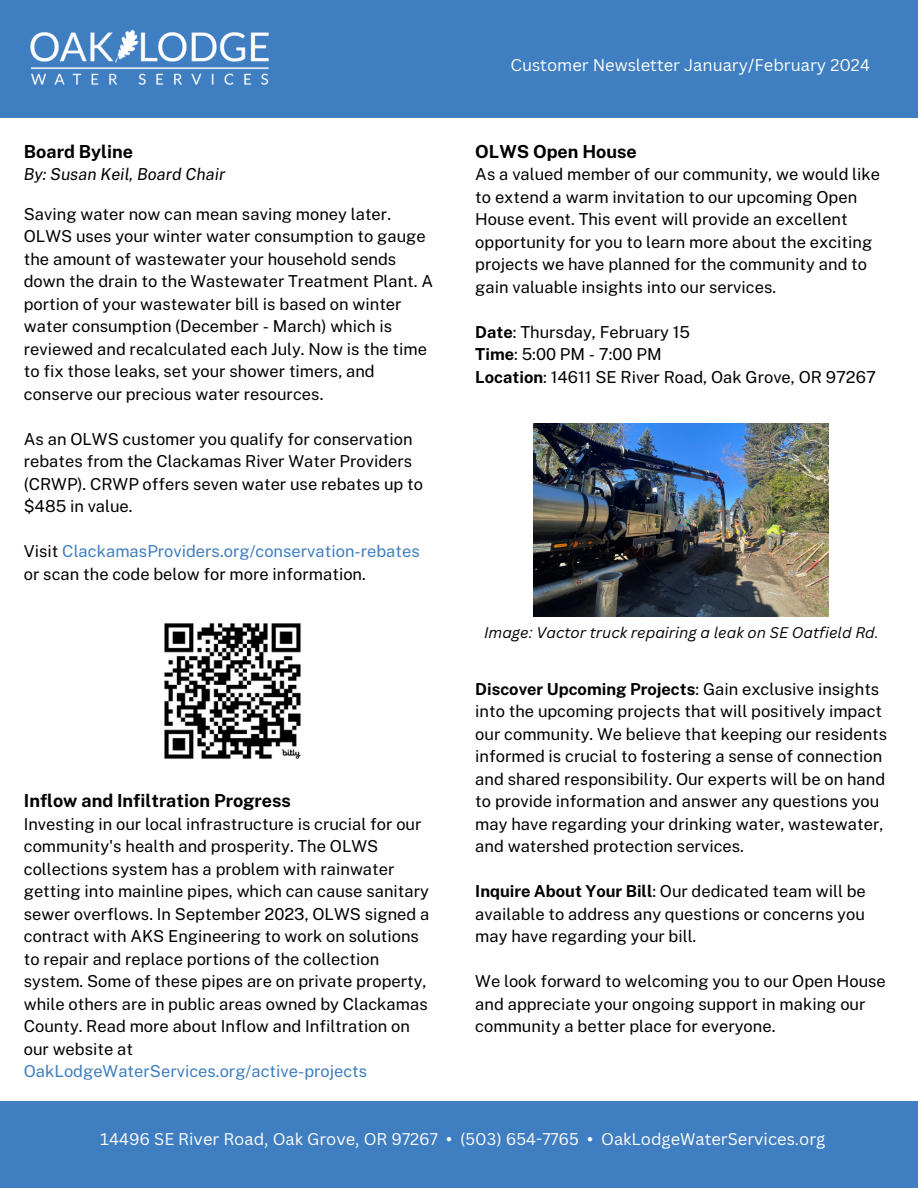
<style>
.page{position:relative;width:918px;height:1188px;background:#fff}
.page>*{position:absolute;margin:0;border:0;box-sizing:border-box;transform-origin:0 0}
.t1{font:700 18px "Public Sans";color:#000}
.t2{font:16.5px/22.5px "Public Sans";color:#000}
.t3{font:16.5px/22.5px "Public Sans";color:#3f7ec1}
.t4{font:16.5px "Canva Sans";color:#fefefe}
.t5{font:italic 16.5px "Public Sans";color:#000}
.t6{font:italic 15px "Canva Sans";color:#000}
.s1{color:#000}
.s2{font-weight:700}
</style>
<div class="page">
<div style="left:0;top:0;width:918px;height:118px;background:#3f7ec1"></div>
<img style="left:30px;top:29px;width:239px;height:56px">
<div style="left:0;top:1101px;width:918px;height:87px;background:#3f7ec1"></div>
<img style="left:164px;top:623px;width:137px;height:136px">
<img style="left:534px;top:424px;width:295px;height:193px">
<p class="t1" style="left:24px;top:141px;width:111px">Board Byline</p>
<p class="t5" style="left:24px;top:164px;width:203px">By: Susan Keil, Board Chair</p>
<p class="t2" style="left:24px;top:202px;width:411px">Saving water now can mean saving money later.<br>OLWS uses your winter water consumption to gauge the amount of wastewater your household sends down the drain to the Wastewater Treatment Plant. A portion of your wastewater bill is based on winter water consumption (December - March) which is reviewed and recalculated each July. Now is the time to fix those leaks, set your shower timers, and conserve our precious water resources.</p>
<p class="t2" style="left:24px;top:427px;width:401px">As an OLWS customer you qualify for conservation rebates from the Clackamas River Water Providers (CRWP). CRWP offers seven water use rebates up to $485 in value.</p>
<p class="t3" style="left:24px;top:540px;width:398px"><span class="s1">Visit</span> ClackamasProviders.org/conservation-rebates <span class="s1">or scan the code below for more information.</span></p>
<p class="t1" style="left:24px;top:790px;width:269px">Inflow and Infiltration Progress</p>
<p class="t2" style="left:24px;top:813px;width:407px">Investing in our local infrastructure is crucial for our community's health and prosperity. The OLWS collections system has a problem with rainwater getting into mainline pipes, which can cause sanitary sewer overflows. In September 2023, OLWS signed a contract with AKS Engineering to work on solutions to repair and replace portions of the collection system. Some of these pipes are on private property, while others are in public areas owned by Clackamas County. Read more about Inflow and Infiltration on our website at</p>
<p class="t3" style="left:24px;top:1060px;width:345px">OakLodgeWaterServices.org/active-projects</p>
<p class="t4" style="left:510px;top:53px;width:361px">Customer Newsletter January/February 2024</p>
<p class="t1" style="left:475px;top:141px;width:163px">OLWS Open House</p>
<p class="t2" style="left:475px;top:163px;width:406px">As a valued member of our community, we would like to extend a warm invitation to our upcoming Open House event. This event will provide an excellent opportunity for you to learn more about the exciting projects we have planned for the community and to gain valuable insights into our services.</p>
<p class="t2" style="left:475px;top:320px;width:216px"><span class="s2">Date</span>: Thursday, February 15</p>
<p class="t2" style="left:475px;top:343px;width:188px"><span class="s2">Time</span>: 5:00 PM - 7:00 PM</p>
<p class="t2" style="left:475px;top:365px;width:402px"><span class="s2">Location</span>: 14611 SE River Road, Oak Grove, OR 97267</p>
<p class="t6" style="left:484px;top:622px;width:396px">Image: Vactor truck repairing a leak on SE Oatfield Rd.</p>
<p class="t2" style="left:475px;top:677px;width:414px"><span class="s2">Discover Upcoming Projects</span>: Gain exclusive insights into the upcoming projects that will positively impact our community. We believe that keeping our residents informed is crucial to fostering a sense of connection and shared responsibility. Our experts will be on hand to provide information and answer any questions you may have regarding your drinking water, wastewater, and watershed protection services.</p>
<p class="t2" style="left:475px;top:880px;width:392px;text-align:justify"><span class="s2">Inquire About Your Bill</span>: Our dedicated team will be available to address any questions or concerns you may have regarding your bill.</p>
<p class="t2" style="left:475px;top:970px;width:412px">We look forward to welcoming you to our Open House and appreciate your ongoing support in making our community a better place for everyone.</p>
<p class="t4" style="left:100px;top:1128px;width:727px">14496 SE River Road, Oak Grove, OR 97267 • (503) 654-7765 • OakLodgeWaterServices.org</p>
</div>
